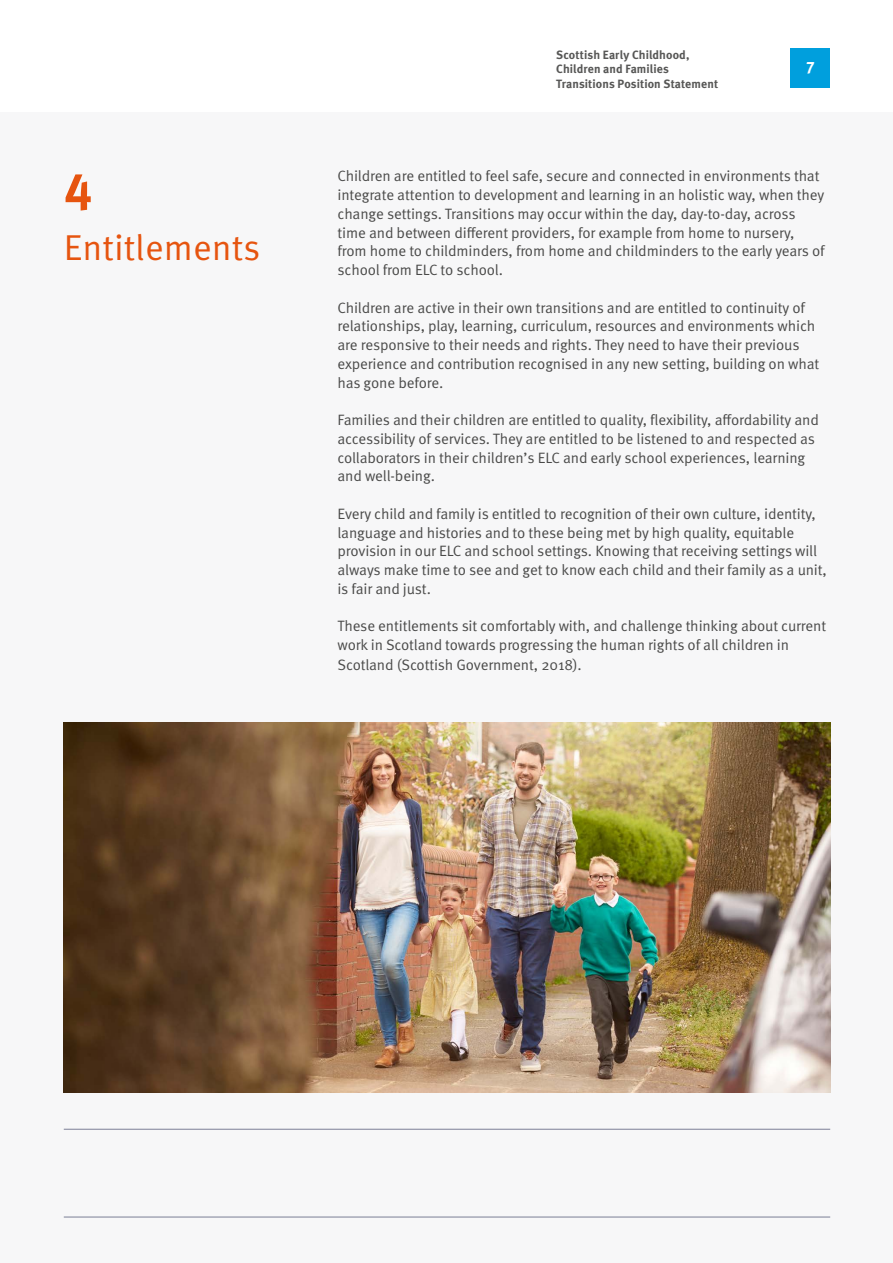
<style>
.page{position:relative;width:893px;height:1263px;background:#fff}
.page>*{position:absolute;margin:0;border:0;box-sizing:border-box;transform-origin:0 0}
._82{font:700 51px "Meta OT";color:#e6540f}
._82-2{font:36px "Meta OT Norm";color:#e6540f}
.t1{font:16.5px "Meta Bold LF";color:#fff}
.t2{font:15px/18.8px "Meta OT Norm";letter-spacing:-.01em;color:#4a4a49}
.Caption__Left_Aligne{font:12px/14.4px "Meta Bold LF";letter-spacing:.01em;color:#575756}
</style>
<div class="page">
<div style="left:0;top:113px;width:893px;height:1150px;background:#f7f7f8"></div>
<hr style="left:64px;top:1217px;width:766px;height:1px;background:#7b7e96">
<hr style="left:64px;top:1129px;width:766px;height:1px;background:#7b7e96">
<img style="left:64px;top:723px;width:766px;height:370px">
<div style="left:791px;top:49px;width:39px;height:39px;background:#009fdd"></div>
<p class="_82" style="left:64px;top:159px;width:30px">4</p>
<p class="_82-2" style="left:64px;top:225px;width:198px">Entitlements</p>
<p class="Caption__Left_Aligne" style="left:556px;top:47px;width:163px">Scottish Early Childhood,<br>Children and Families<br>Transitions Position Statement</p>
<p class="t1" style="left:806px;top:57px;width:11px">7</p>
<p class="t2" style="left:338px;top:167px;width:489px">Children are entitled to feel safe, secure and connected in environments that integrate attention to development and learning in an holistic way, when they change settings. Transitions may occur within the day, day-to-day, across time and between different providers, for example from home to nursery, from home to childminders, from home and childminders to the early years of school from ELC to school.</p>
<p class="t2" style="left:338px;top:298px;width:483px">Children are active in their own transitions and are entitled to continuity of relationships, play, learning, curriculum, resources and environments which are responsive to their needs and rights. They need to have their previous experience and contribution recognised in any new setting, building on what has gone before.</p>
<p class="t2" style="left:338px;top:411px;width:483px">Families and their children are entitled to quality, flexibility, affordability and accessibility of services. They are entitled to be listened to and respected as collaborators in their children’s ELC and early school experiences, learning and well-being.</p>
<p class="t2" style="left:338px;top:505px;width:491px">Every child and family is entitled to recognition of their own culture, identity, language and histories and to these being met by high quality, equitable provision in our ELC and school settings. Knowing that receiving settings will always make time to see and get to know each child and their family as a unit, is fair and just.</p>
<p class="t2" style="left:338px;top:617px;width:490px;line-height:19.2px">These entitlements sit comfortably with, and challenge thinking about current work in Scotland towards progressing the human rights of all children in<br>Scotland (Scottish Government, 2018).</p>
</div>
